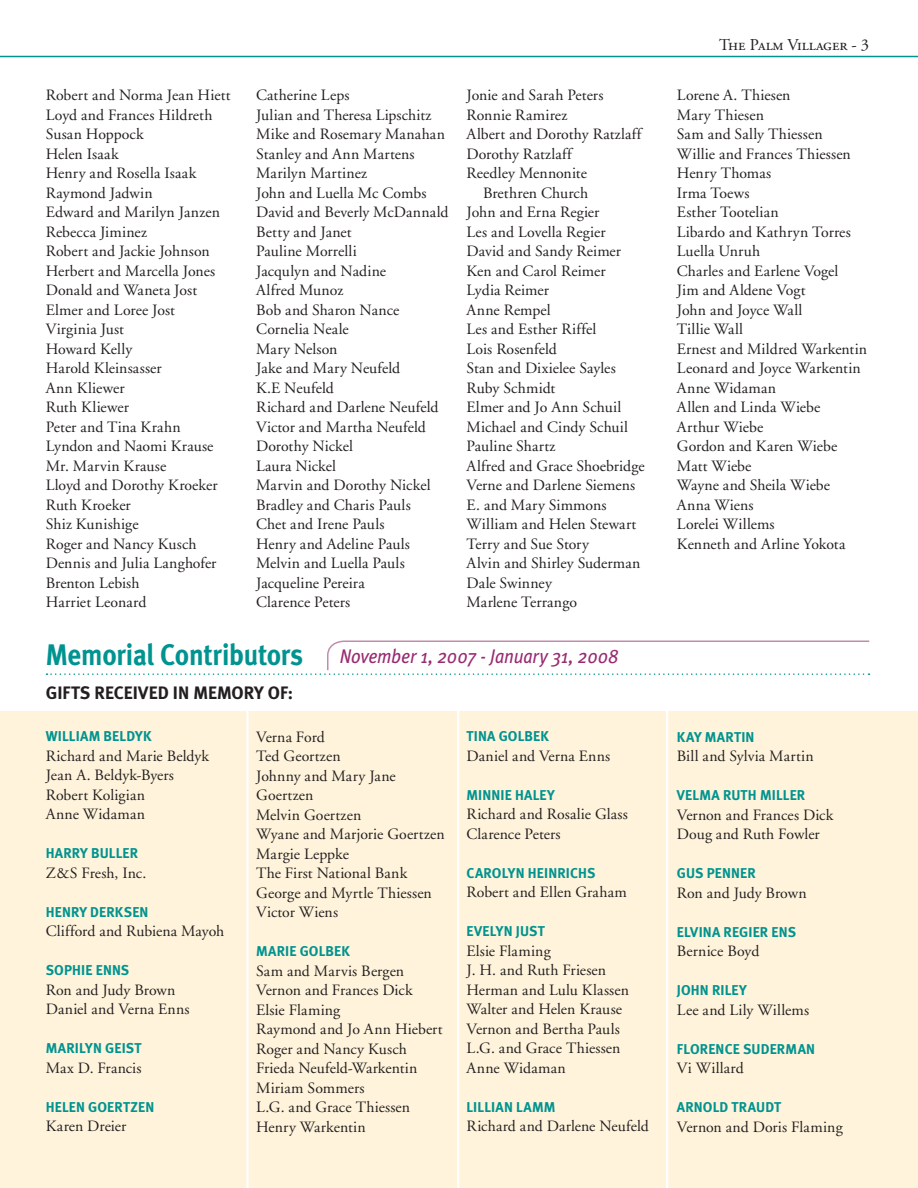
<style>
.page{position:relative;width:918px;height:1188px;background:#fff}
.page>*{position:absolute;margin:0;border:0;box-sizing:border-box;transform-origin:0 0}
.t1{font:italic 19.8px "Meta";letter-spacing:-.01em;color:#992b72;scale:.91 1}
.t2{font:700 18px "Meta";color:#231f20}
.t3{font:16.5px "Adobe Garamond Regular SC";color:#231f20}
.t4{font:15.75px/19.5px "Adobe Garamond";letter-spacing:.005em;color:#231f20}
.t5{font:700 14.25px "Meta";letter-spacing:.01em;color:#009390}
.s1{font-weight:700;font-style:normal;font-size:29.7px;color:#009390}
.s2{font-family:"Adobe Garamond"}
</style>
<div class="page">
<div style="left:0;top:711px;width:918px;height:477px;background:#fff4db"></div>
<svg style="left:46px;top:640px;width:825px;height:35px"></svg>
<hr style="left:0;top:56px;width:918px;height:1px;background:#009390">
<hr style="left:246px;top:707px;width:3px;height:481px;background:#fff">
<hr style="left:457px;top:707px;width:2px;height:481px;background:#fff">
<hr style="left:666px;top:707px;width:2px;height:481px;background:#fff">
<p class="t4" style="left:46px;top:86px;width:186px">Robert and Norma Jean Hiett<br>Loyd and Frances Hildreth<br>Susan Hoppock<br>Helen Isaak<br>Henry and Rosella Isaak<br>Raymond Jadwin<br>Edward and Marilyn Janzen<br>Rebecca Jiminez<br>Robert and Jackie Johnson<br>Herbert and Marcella Jones<br>Donald and Waneta Jost<br>Elmer and Loree Jost<br>Virginia Just<br>Howard Kelly<br>Harold Kleinsasser<br>Ann Kliewer<br>Ruth Kliewer<br>Peter and Tina Krahn<br>Lyndon and Naomi Krause<br>Mr. Marvin Krause<br>Lloyd and Dorothy Kroeker<br>Ruth Kroeker<br>Shiz Kunishige<br>Roger and Nancy Kusch<br>Dennis and Julia Langhofer<br>Brenton Lebish<br>Harriet Leonard</p>
<p class="t4" style="left:256px;top:86px;width:194px">Catherine Leps<br>Julian and Theresa Lipschitz<br>Mike and Rosemary Manahan<br>Stanley and Ann Martens<br>Marilyn Martinez<br>John and Luella Mc Combs<br>David and Beverly McDannald<br>Betty and Janet<br>Pauline Morrelli<br>Jacqulyn and Nadine<br>Alfred Munoz<br>Bob and Sharon Nance<br>Cornelia Neale<br>Mary Nelson<br>Jake and Mary Neufeld<br>K.E Neufeld<br>Richard and Darlene Neufeld<br>Victor and Martha Neufeld<br>Dorothy Nickel<br>Laura Nickel<br>Marvin and Dorothy Nickel<br>Bradley and Charis Pauls<br>Chet and Irene Pauls<br>Henry and Adeline Pauls<br>Melvin and Luella Pauls<br>Jacqueline Pereira<br>Clarence Peters</p>
<p class="t4" style="left:466px;top:86px;width:138px">Jonie and Sarah Peters</p>
<p class="t4" style="left:466px;top:105px;width:102px">Ronnie Ramirez</p>
<p class="t4" style="left:466px;top:125px;width:177px">Albert and Dorothy Ratzlaff</p>
<p class="t4" style="left:466px;top:144px;width:107px">Dorothy Ratzlaff</p>
<p class="t4" style="left:466px;top:164px;width:122px">Reedley Mennonite</p>
<p class="t4" style="left:483px;top:183px;width:107px">Brethren Church</p>
<p class="t4" style="left:466px;top:203px;width:134px">John and Erna Regier</p>
<p class="t4" style="left:466px;top:222px;width:141px">Les and Lovella Regier</p>
<p class="t4" style="left:466px;top:242px;width:156px">David and Sandy Reimer</p>
<p class="t4" style="left:466px;top:261px;width:141px">Ken and Carol Reimer</p>
<p class="t4" style="left:466px;top:281px;width:84px">Lydia Reimer</p>
<p class="t4" style="left:466px;top:300px;width:86px">Anne Rempel</p>
<p class="t4" style="left:466px;top:320px;width:131px">Les and Esther Riffel</p>
<p class="t4" style="left:466px;top:339px;width:92px">Lois Rosenfeld</p>
<p class="t4" style="left:466px;top:359px;width:151px">Stan and Dixielee Sayles</p>
<p class="t4" style="left:466px;top:378px;width:90px">Ruby Schmidt</p>
<p class="t4" style="left:466px;top:398px;width:156px">Elmer and Jo Ann Schuil</p>
<p class="t4" style="left:466px;top:417px;width:163px">Michael and Cindy Schuil</p>
<p class="t4" style="left:466px;top:437px;width:91px">Pauline Shartz</p>
<p class="t4" style="left:466px;top:456px;width:180px">Alfred and Grace Shoebridge</p>
<p class="t4" style="left:466px;top:476px;width:170px">Verne and Darlene Siemens</p>
<p class="t4" style="left:466px;top:495px;width:142px">E. and Mary Simmons</p>
<p class="t4" style="left:466px;top:515px;width:171px">William and Helen Stewart</p>
<p class="t4" style="left:466px;top:534px;width:124px">Terry and Sue Story</p>
<p class="t4" style="left:466px;top:554px;width:176px">Alvin and Shirley Suderman</p>
<p class="t4" style="left:466px;top:573px;width:87px">Dale Swinney</p>
<p class="t4" style="left:466px;top:593px;width:112px">Marlene Terrango</p>
<p class="t1" style="left:46px;top:645px;width:631px"><span class="s1">MEMORIAL CONTRIBUTORS</span> November 1, 2007 - January 31, 2008</p>
<p class="t2" style="left:46px;top:682px;width:59px">GIFTS RECE</p>
<p class="t2" style="left:133px;top:682px;width:162px">IVED IN MEMORY OF:</p>
<p class="t5" style="left:46px;top:728px;width:107px">WILLIAM BELDYK</p>
<p class="t4" style="left:46px;top:747px;width:165px">Richard and Marie Beldyk<br>Jean A. Beldyk-Byers<br>Robert Koligian<br>Anne Widaman</p>
<p class="t5" style="left:46px;top:845px;width:94px">HARRY BULLER</p>
<p class="t4" style="left:46px;top:864px;width:102px">Z&amp;S Fresh, Inc.</p>
<p class="t5" style="left:46px;top:904px;width:104px">HENRY DERKSEN</p>
<p class="t4" style="left:46px;top:922px;width:180px">Clifford and Rubiena Mayoh</p>
<p class="t5" style="left:46px;top:962px;width:84px">SOPHIE ENNS</p>
<p class="t4" style="left:46px;top:981px;width:145px">Ron and Judy Brown<br>Daniel and Verna Enns</p>
<p class="t5" style="left:46px;top:1040px;width:97px">MARILYN GEIST</p>
<p class="t4" style="left:46px;top:1059px;width:97px">Max D. Francis</p>
<p class="t5" style="left:46px;top:1099px;width:110px">HELEN GOERTZEN</p>
<p class="t4" style="left:46px;top:1117px;width:82px">Karen Dreier</p>
<p class="t4" style="left:256px;top:728px;width:190px">Verna Ford<br>Ted Geortzen<br>Johnny and Mary Jane<br>Goertzen<br>Melvin Goertzen<br>Wyane and Marjorie Goertzen<br>Margie Leppke<br>The First National Bank<br>George and Myrtle Thiessen<br>Victor Wiens</p>
<p class="t5" style="left:256px;top:943px;width:95px">MARIE GOLBEK</p>
<p class="t4" style="left:256px;top:962px;width:188px">Sam and Marvis Bergen<br>Vernon and Frances Dick<br>Elsie Flaming<br>Raymond and Jo Ann Hiebert<br>Roger and Nancy Kusch<br>Frieda Neufeld-Warkentin<br>Miriam Sommers<br>L.G. and Grace Thiessen<br>Henry Warkentin</p>
<p class="t5" style="left:466px;top:728px;width:84px">TINA GOLBEK</p>
<p class="t4" style="left:466px;top:747px;width:145px">Daniel and Verna Enns</p>
<p class="t5" style="left:466px;top:787px;width:90px">MINNIE HALEY</p>
<p class="t4" style="left:466px;top:805px;width:163px">Richard and Rosalie Glass<br>Clarence Peters</p>
<p class="t5" style="left:466px;top:865px;width:113px">CAROLYN HEINRICHS</p>
<p class="t4" style="left:466px;top:883px;width:162px">Robert and Ellen Graham</p>
<p class="t5" style="left:466px;top:923px;width:80px">EVELYN JUST</p>
<p class="t4" style="left:466px;top:942px;width:164px">Elsie Flaming<br>J. H. and Ruth Friesen<br>Herman and Lulu Klassen<br>Walter and Helen Krause<br>Vernon and Bertha Pauls<br>L.G. and Grace Thiessen<br>Anne Widaman</p>
<p class="t5" style="left:466px;top:1099px;width:91px">LILLIAN LAMM</p>
<p class="t4" style="left:466px;top:1117px;width:184px">Richard and Darlene Neufeld</p>
<p class="t3" style="left:719px;top:36px;width:152px">The Palm Villager - <span class="s2">3</span></p>
<p class="t4" style="left:677px;top:86px;width:192px">Lorene A. Thiesen<br>Mary Thiesen<br>Sam and Sally Thiessen<br>Willie and Frances Thiessen<br>Henry Thomas<br>Irma Toews<br>Esther Tootelian<br>Libardo and Kathryn Torres<br>Luella Unruh<br>Charles and Earlene Vogel<br>Jim and Aldene Vogt<br>John and Joyce Wall<br>Tillie Wall<br>Ernest and Mildred Warkentin<br>Leonard and Joyce Warkentin<br>Anne Widaman<br>Allen and Linda Wiebe<br>Arthur Wiebe<br>Gordon and Karen Wiebe<br>Matt Wiebe<br>Wayne and Sheila Wiebe<br>Anna Wiens<br>Lorelei Willems<br>Kenneth and Arline Yokota</p>
<p class="t5" style="left:677px;top:729px;width:79px">KAY MARTIN</p>
<p class="t4" style="left:677px;top:747px;width:138px">Bill and Sylvia Martin</p>
<p class="t5" style="left:677px;top:787px;width:130px">VELMA RUTH MILLER</p>
<p class="t4" style="left:677px;top:806px;width:158px">Vernon and Frances Dick<br>Doug and Ruth Fowler</p>
<p class="t5" style="left:677px;top:865px;width:80px">GUS PENNER</p>
<p class="t4" style="left:677px;top:884px;width:131px">Ron and Judy Brown</p>
<p class="t5" style="left:677px;top:924px;width:119px">ELVINA REG IER ENS</p>
<p class="t4" style="left:677px;top:942px;width:84px">Bernice Boyd</p>
<p class="t5" style="left:677px;top:982px;width:72px">JOHN RILEY</p>
<p class="t4" style="left:677px;top:1001px;width:134px">Lee and Lily Willems</p>
<p class="t5" style="left:677px;top:1041px;width:140px">FLORENCE SUDERMAN</p>
<p class="t4" style="left:677px;top:1059px;width:68px">Vi Willard</p>
<p class="t5" style="left:677px;top:1099px;width:106px">ARNOLD TRAUDT</p>
<p class="t4" style="left:677px;top:1118px;width:167px">Vernon and Doris Flaming</p>
</div>
